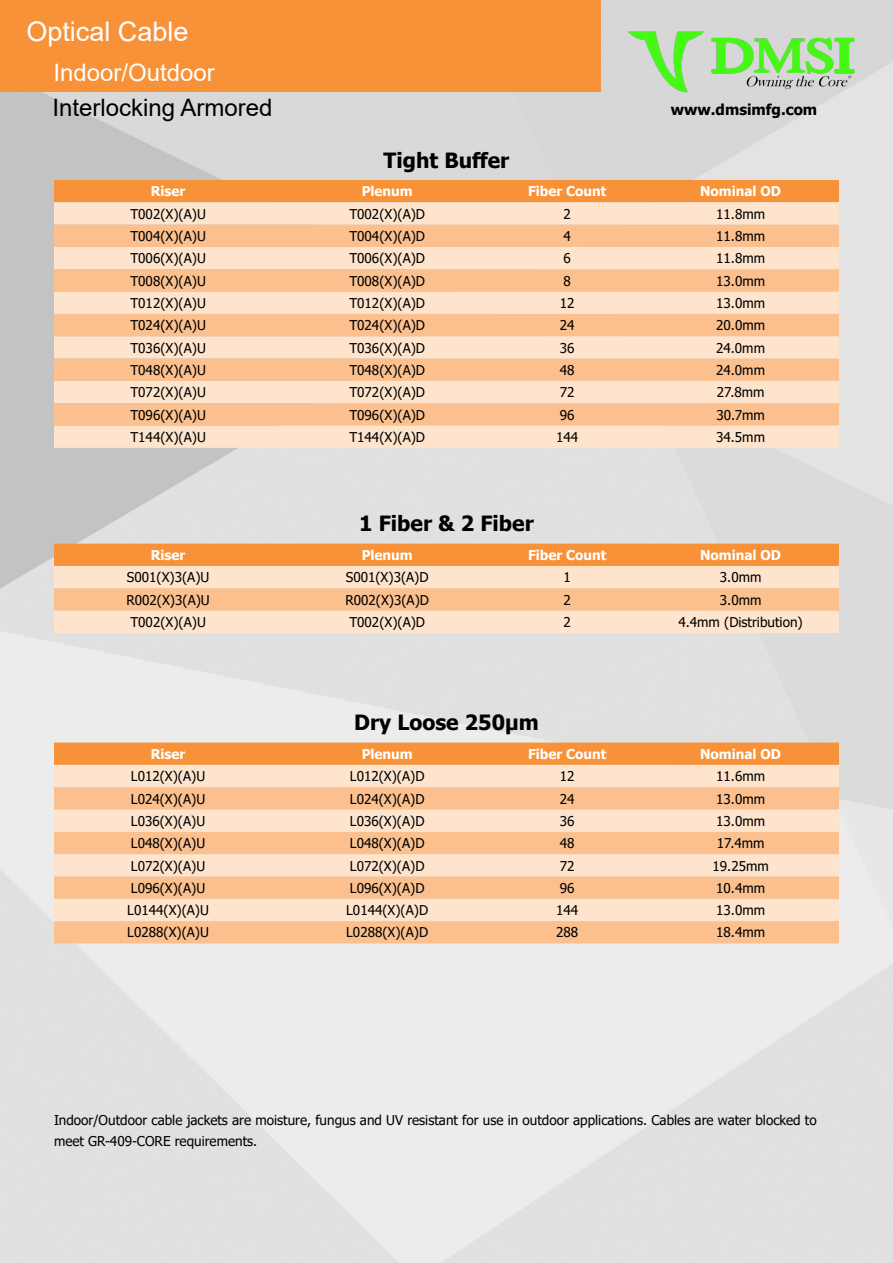
<style>
.page{position:relative;width:893px;height:1263px;background:#fff}
.page>*{position:absolute;margin:0;border:0;box-sizing:border-box;transform-origin:0 0}
.t1{font:27px "Arial";color:#fff}
.t2{font:24px "Arial";color:#000}
.t3{font:24px "Arial";color:#fff}
.t4{font:700 21px "Tahoma";color:#000}
.t5{font:700 15px "Tahoma";color:#000}
.t6{font:13.5px/21px "Tahoma";color:#000}
.t7{font:700 13.5px "Tahoma";color:#fff}
</style>
<div class="page">
<img style="left:625px;top:30px;width:233px;height:63px">
<div style="left:0;top:0;width:601px;height:92px;background:#f79239"></div>
<div style="left:54px;top:180px;width:785px;height:22px;background:#f79239"></div>
<div style="left:54px;top:202px;width:785px;height:246px;background:#fee4cd"></div>
<div style="left:54px;top:225px;width:785px;height:22px;background:#fbc08e"></div>
<svg style="left:54px;top:269px;width:785px;height:23px;background:#fac08f"></svg>
<div style="left:54px;top:314px;width:785px;height:22px;background:#fbc08e"></div>
<div style="left:54px;top:359px;width:785px;height:22px;background:#fbc08e"></div>
<svg style="left:54px;top:403px;width:785px;height:23px;background:#fac08f"></svg>
<svg style="left:54px;top:742px;width:785px;height:23px;background:#f6943e"></svg>
<div style="left:54px;top:765px;width:785px;height:156px;background:#fee4cd"></div>
<div style="left:54px;top:787px;width:785px;height:22px;background:#fbc08e"></div>
<div style="left:54px;top:832px;width:785px;height:22px;background:#fbc08e"></div>
<svg style="left:54px;top:876px;width:785px;height:23px;background:#fac190"></svg>
<div style="left:54px;top:921px;width:785px;height:22px;background:#fbc08e"></div>
<div style="left:54px;top:544px;width:785px;height:22px;background:#f79239"></div>
<div style="left:54px;top:566px;width:785px;height:67px;background:#fee4cd"></div>
<svg style="left:54px;top:588px;width:785px;height:23px;background:#fac090"></svg>
<h1 class="t1" style="left:26px;top:13px;width:164px">Optical Cable</h1>
<h2 class="t3" style="left:53px;top:56px;width:163px">Indoor/Outdoor</h2>
<h2 class="t2" style="left:52px;top:91px;width:222px">Interlocking Armored</h2>
<p class="t4" style="left:384px;top:145px;width:127px">Tight Buffer</p>
<p class="t5" style="left:671px;top:99px;width:148px">www.dmsimfg.com</p>
<p class="t7" style="left:151px;top:182px;width:36px">Riser</p>
<p class="t7" style="left:362px;top:182px;width:53px">Plenum</p>
<p class="t7" style="left:528px;top:182px;width:80px">Fiber Count</p>
<p class="t7" style="left:700px;top:182px;width:83px">Nominal OD</p>
<p class="t6" style="left:130px;top:204px;width:77px">T002(X)(A)U</p>
<p class="t6" style="left:349px;top:204px;width:77px">T002(X)(A)D</p>
<p class="t6" style="left:564px;top:204px;width:9px">2</p>
<p class="t6" style="left:716px;top:204px;width:50px">11.8mm</p>
<p class="t6" style="left:130px;top:226px;width:77px">T004(X)(A)U</p>
<p class="t6" style="left:349px;top:226px;width:77px">T004(X)(A)D</p>
<p class="t6" style="left:564px;top:226px;width:9px">4</p>
<p class="t6" style="left:716px;top:226px;width:50px">11.8mm</p>
<p class="t6" style="left:130px;top:249px;width:77px">T006(X)(A)U</p>
<p class="t6" style="left:349px;top:249px;width:77px">T006(X)(A)D</p>
<p class="t6" style="left:564px;top:249px;width:9px">6</p>
<p class="t6" style="left:716px;top:249px;width:50px">11.8mm</p>
<p class="t6" style="left:130px;top:271px;width:77px">T008(X)(A)U</p>
<p class="t6" style="left:349px;top:271px;width:77px">T008(X)(A)D</p>
<p class="t6" style="left:564px;top:271px;width:9px">8</p>
<p class="t6" style="left:716px;top:271px;width:50px">13.0mm</p>
<p class="t6" style="left:130px;top:293px;width:77px">T012(X)(A)U</p>
<p class="t6" style="left:349px;top:293px;width:77px">T012(X)(A)D</p>
<p class="t6" style="left:560px;top:293px;width:16px">12</p>
<p class="t6" style="left:716px;top:293px;width:50px">13.0mm</p>
<p class="t6" style="left:130px;top:316px;width:77px">T024(X)(A)U</p>
<p class="t6" style="left:349px;top:316px;width:77px">T024(X)(A)D</p>
<p class="t6" style="left:560px;top:316px;width:16px">24</p>
<p class="t6" style="left:716px;top:316px;width:50px">20.0mm</p>
<p class="t6" style="left:130px;top:338px;width:77px">T036(X)(A)U</p>
<p class="t6" style="left:349px;top:338px;width:77px">T036(X)(A)D</p>
<p class="t6" style="left:560px;top:338px;width:16px">36</p>
<p class="t6" style="left:716px;top:338px;width:50px">24.0mm</p>
<p class="t6" style="left:130px;top:360px;width:77px">T048(X)(A)U</p>
<p class="t6" style="left:349px;top:360px;width:77px">T048(X)(A)D</p>
<p class="t6" style="left:560px;top:360px;width:16px">48</p>
<p class="t6" style="left:716px;top:360px;width:50px">24.0mm</p>
<p class="t6" style="left:130px;top:383px;width:77px">T072(X)(A)U</p>
<p class="t6" style="left:349px;top:383px;width:77px">T072(X)(A)D</p>
<p class="t6" style="left:560px;top:383px;width:16px">72</p>
<p class="t6" style="left:717px;top:383px;width:49px">27.8mm</p>
<p class="t6" style="left:130px;top:405px;width:77px">T096(X)(A)U</p>
<p class="t6" style="left:349px;top:405px;width:77px">T096(X)(A)D</p>
<p class="t6" style="left:560px;top:405px;width:16px">96</p>
<p class="t6" style="left:716px;top:405px;width:50px">30.7mm</p>
<p class="t6" style="left:130px;top:427px;width:77px">T144(X)(A)U</p>
<p class="t6" style="left:349px;top:427px;width:77px">T144(X)(A)D</p>
<p class="t6" style="left:556px;top:427px;width:24px">144</p>
<p class="t6" style="left:716px;top:427px;width:50px">34.5mm</p>
<p class="t4" style="left:359px;top:509px;width:176px">1 Fiber &amp; 2 Fiber</p>
<p class="t7" style="left:151px;top:546px;width:36px">Riser</p>
<p class="t7" style="left:362px;top:546px;width:53px">Plenum</p>
<p class="t7" style="left:528px;top:546px;width:80px">Fiber Count</p>
<p class="t7" style="left:700px;top:546px;width:83px">Nominal OD</p>
<p class="t6" style="left:127px;top:568px;width:84px">S001(X)3(A)U</p>
<p class="t6" style="left:346px;top:568px;width:84px">S001(X)3(A)D</p>
<p class="t6" style="left:564px;top:568px;width:9px">1</p>
<p class="t6" style="left:720px;top:568px;width:43px">3.0mm</p>
<p class="t6" style="left:126px;top:590px;width:85px">R002(X)3(A)U</p>
<p class="t6" style="left:345px;top:590px;width:85px">R002(X)3(A)D</p>
<p class="t6" style="left:564px;top:590px;width:9px">2</p>
<p class="t6" style="left:720px;top:590px;width:43px">3.0mm</p>
<p class="t6" style="left:130px;top:612px;width:77px">T002(X)(A)U</p>
<p class="t6" style="left:349px;top:612px;width:77px">T002(X)(A)D</p>
<p class="t6" style="left:564px;top:612px;width:9px">2</p>
<p class="t6" style="left:679px;top:612px;width:126px">4.4mm (Distribution)</p>
<p class="t4" style="left:354px;top:708px;width:186px">Dry Loose 250μm</p>
<p class="t7" style="left:151px;top:744px;width:36px">Riser</p>
<p class="t7" style="left:362px;top:744px;width:53px">Plenum</p>
<p class="t7" style="left:528px;top:744px;width:80px">Fiber Count</p>
<p class="t7" style="left:700px;top:744px;width:83px">Nominal OD</p>
<p class="t6" style="left:131px;top:766px;width:76px">L012(X)(A)U</p>
<p class="t6" style="left:350px;top:766px;width:76px">L012(X)(A)D</p>
<p class="t6" style="left:560px;top:766px;width:16px">12</p>
<p class="t6" style="left:716px;top:766px;width:50px">11.6mm</p>
<p class="t6" style="left:131px;top:789px;width:76px">L024(X)(A)U</p>
<p class="t6" style="left:350px;top:789px;width:76px">L024(X)(A)D</p>
<p class="t6" style="left:560px;top:789px;width:16px">24</p>
<p class="t6" style="left:716px;top:789px;width:50px">13.0mm</p>
<p class="t6" style="left:131px;top:811px;width:76px">L036(X)(A)U</p>
<p class="t6" style="left:350px;top:811px;width:76px">L036(X)(A)D</p>
<p class="t6" style="left:560px;top:811px;width:16px">36</p>
<p class="t6" style="left:716px;top:811px;width:50px">13.0mm</p>
<p class="t6" style="left:131px;top:833px;width:76px">L048(X)(A)U</p>
<p class="t6" style="left:350px;top:833px;width:76px">L048(X)(A)D</p>
<p class="t6" style="left:560px;top:833px;width:16px">48</p>
<p class="t6" style="left:717px;top:833px;width:49px">17.4mm</p>
<p class="t6" style="left:131px;top:856px;width:76px">L072(X)(A)U</p>
<p class="t6" style="left:350px;top:856px;width:76px">L072(X)(A)D</p>
<p class="t6" style="left:560px;top:856px;width:16px">72</p>
<p class="t6" style="left:712px;top:856px;width:58px">19.25mm</p>
<p class="t6" style="left:131px;top:878px;width:76px">L096(X)(A)U</p>
<p class="t6" style="left:350px;top:878px;width:76px">L096(X)(A)D</p>
<p class="t6" style="left:560px;top:878px;width:16px">96</p>
<p class="t6" style="left:716px;top:878px;width:50px">10.4mm</p>
<p class="t6" style="left:127px;top:900px;width:83px">L0144(X)(A)U</p>
<p class="t6" style="left:346px;top:900px;width:83px">L0144(X)(A)D</p>
<p class="t6" style="left:556px;top:900px;width:24px">144</p>
<p class="t6" style="left:716px;top:900px;width:50px">13.0mm</p>
<p class="t6" style="left:127px;top:923px;width:83px">L0288(X)(A)U</p>
<p class="t6" style="left:346px;top:923px;width:83px">L0288(X)(A)D</p>
<p class="t6" style="left:556px;top:923px;width:24px">288</p>
<p class="t6" style="left:716px;top:923px;width:50px">18.4mm</p>
<p class="t6" style="left:54px;top:1110px;width:764px">Indoor/Outdoor cable jackets are moisture, fungus and UV resistant for use in outdoor applications. Cables are water blocked to meet GR-409-CORE requirements.</p>
</div>
